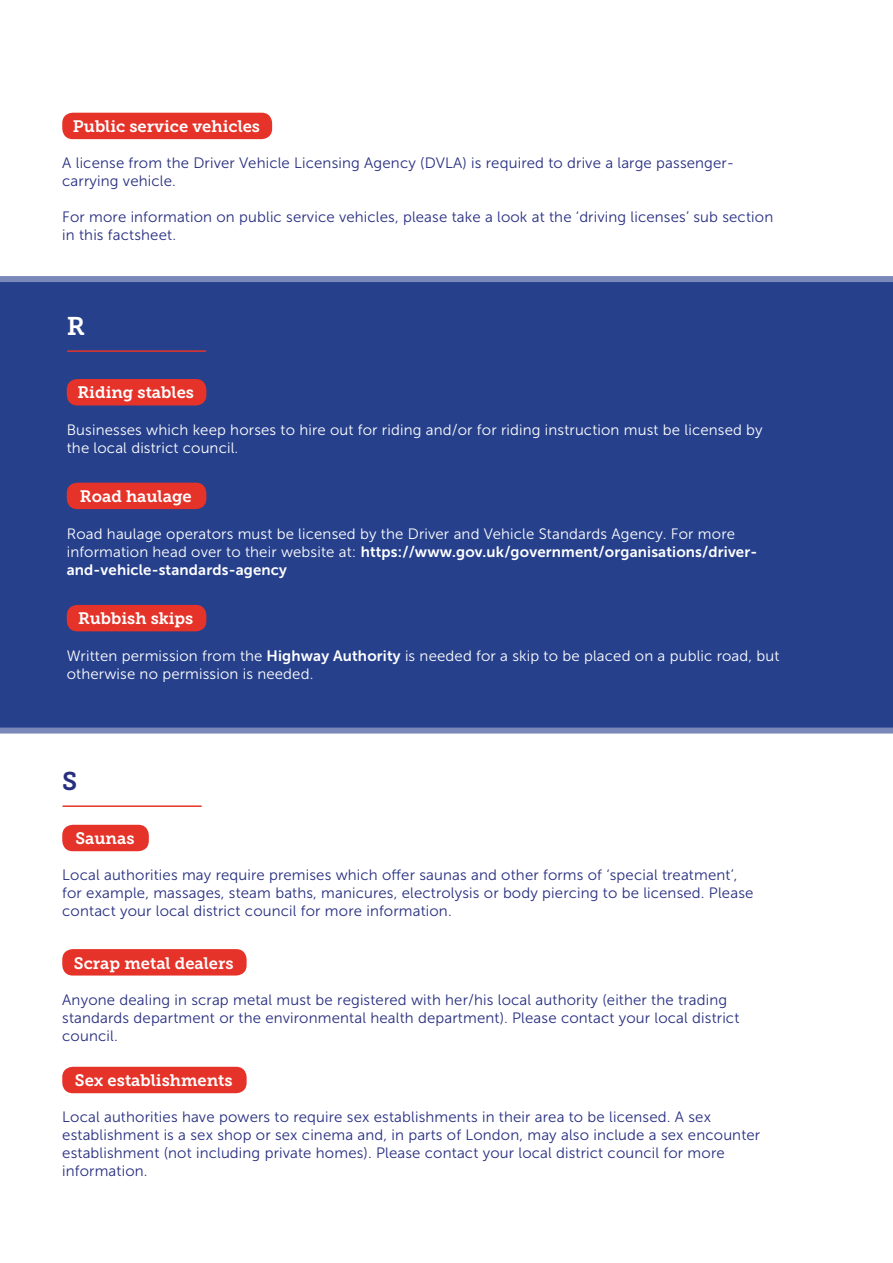
<style>
.page{position:relative;width:893px;height:1263px;background:#fff}
.page>*{position:absolute;margin:0;border:0;box-sizing:border-box;transform-origin:0 0}
.t1{font:25.5px "Museo Slab 700";color:#fff}
.t2{font:25.5px "Museo Slab 700";color:#272e80}
.t3{font:16.5px "Museo Slab 700";color:#fff}
.t4{font:15px/18px "Museo Sans 300";letter-spacing:.01em;color:#272e80}
.t5{font:15px/18px "Museo Sans 300";letter-spacing:.01em;color:#fff}
.t6{font:15px/18px "Museo Sans 700";letter-spacing:.01em;color:#fff}
.s1{font-family:"Museo Sans 300"}
.s2{font-family:"Museo Sans 700"}
</style>
<div class="page">
<div style="left:62px;top:113px;width:210px;height:26px;background:#e63329;border-radius:11px"></div>
<div style="left:0;top:276px;width:893px;height:457px;background:#26408c"></div>
<div style="left:67px;top:379px;width:139px;height:26px;background:#e63329;border-radius:11px"></div>
<div style="left:67px;top:483px;width:139px;height:26px;background:#e63329;border-radius:11px"></div>
<div style="left:67px;top:605px;width:139px;height:26px;background:#e63329;border-radius:11px"></div>
<hr style="left:68px;top:350px;width:138px;height:2px;background:#e63329">
<hr style="left:63px;top:805px;width:138px;height:2px;background:#e63329">
<div style="left:62px;top:825px;width:87px;height:26px;background:#e63329;border-radius:11px"></div>
<div style="left:62px;top:949px;width:185px;height:26px;background:#e63329;border-radius:11px"></div>
<div style="left:62px;top:1067px;width:185px;height:26px;background:#e63329;border-radius:11px"></div>
<p class="t3" style="left:73px;top:117px;width:189px">Public service vehicles</p>
<p class="t4" style="left:62px;top:154px;width:673px">A license from the Driver Vehicle Licensing Agency (DVLA) is required to drive a large passenger&shy;carrying vehicle.</p>
<p class="t4" style="left:62px;top:208px;width:712px">For more information on public service vehicles, please take a look at the ‘driving licenses’ sub section in this factsheet.</p>
<h1 class="t1" style="left:67px;top:312px;width:20px">R</h1>
<p class="t3" style="left:78px;top:383px;width:118px">Riding stables</p>
<p class="t5" style="left:67px;top:421px;width:697px">Businesses which keep horses to hire out for riding and/or for riding instruction must be licensed by the local district council.</p>
<p class="t3" style="left:80px;top:487px;width:113px">Road haulage</p>
<p class="t5" style="left:67px;top:525px;width:670px">Road haulage operators must be licensed by the Driver and Vehicle Standards Agency. For more</p>
<p class="t6" style="left:67px;top:543px;width:692px"><span class="s1">information head over to their website at:</span> https://www.gov.uk/government/organisations/driver&shy;and-vehicle-standards-agency</p>
<p class="t3" style="left:78px;top:609px;width:117px">Rubbish skips</p>
<p class="t5" style="left:67px;top:647px;width:714px">Written permission from the <span class="s2">Highway Authority</span> is needed for a skip to be placed on a public road, but otherwise no permission is needed.</p>
<h1 class="t2" style="left:62px;top:767px;width:17px">S</h1>
<p class="t3" style="left:75px;top:829px;width:61px">Saunas</p>
<p class="t4" style="left:62px;top:866px;width:693px">Local authorities may require premises which offer saunas and other forms of ‘special treatment’, for example, massages, steam baths, manicures, electrolysis or body piercing to be licensed. Please contact your local district council for more information.</p>
<p class="t3" style="left:74px;top:953px;width:161px">Scrap metal dealers</p>
<p class="t4" style="left:62px;top:990px;width:679px">Anyone dealing in scrap metal must be registered with her/his local authority (either the trading standards department or the environmental health department). Please contact your local district council.</p>
<p class="t3" style="left:75px;top:1071px;width:159px">Sex establishments</p>
<p class="t4" style="left:62px;top:1108px;width:699px">Local authorities have powers to require sex establishments in their area to be licensed. A sex establishment is a sex shop or sex cinema and, in parts of London, may also include a sex encounter establishment (not including private homes). Please contact your local district council for more information.</p>
</div>
